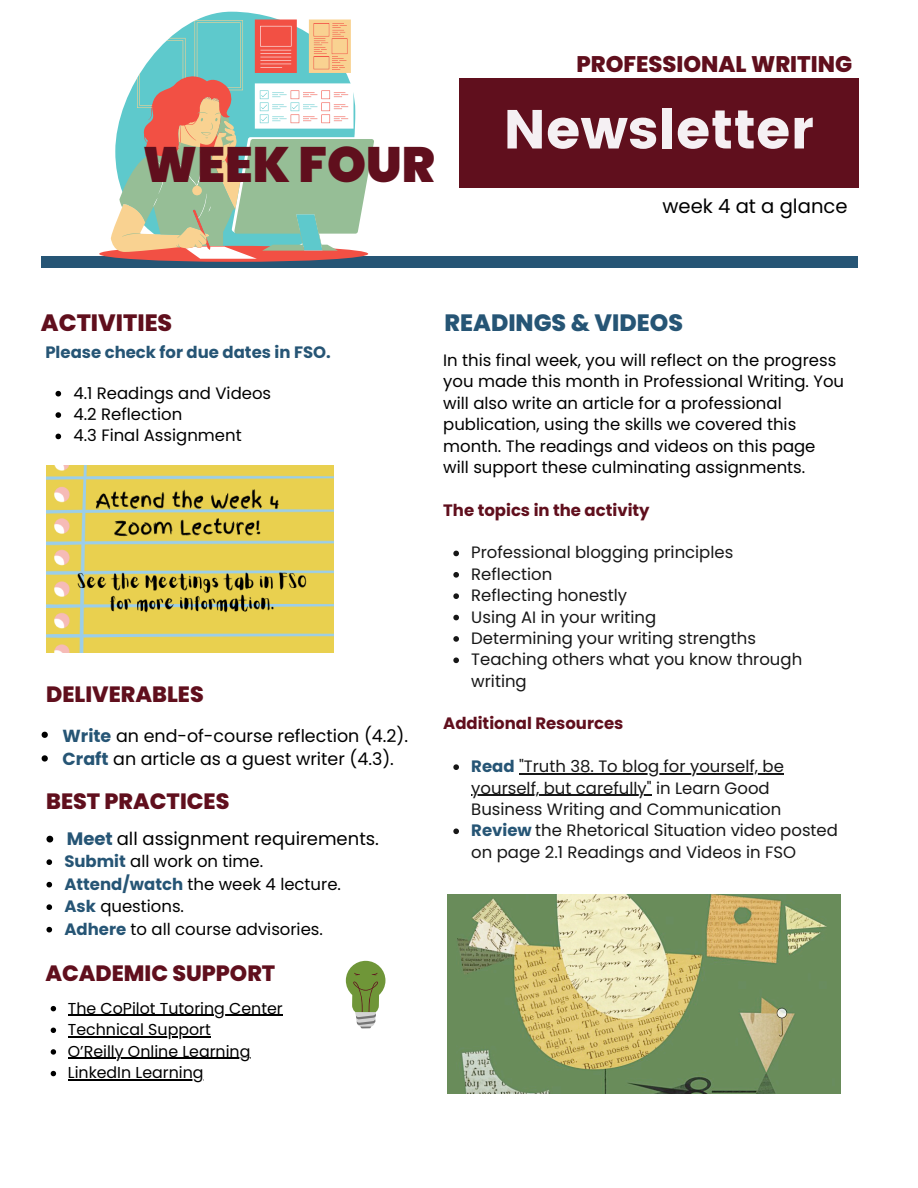
<style>
.page{position:relative;width:918px;height:1188px;background:#fff}
.page>*{position:absolute;margin:0;border:0;box-sizing:border-box;transform-origin:0 0}
.t1{font:54.75px "Poppins";color:#f5f0f3}
.t2{font:900 49.65px "Poppins";color:#600f1d}
.t3{font:800 23.7px "Poppins";color:#265575}
.t4{font:800 23.7px "Poppins";color:#600f1d}
.t5{font:800 22.65px "Poppins";color:#600f1d}
.t6{font:800 22.2px "Poppins";color:#600f1d}
.t7{font:19.65px "Poppins";color:#000}
.t8{font:18px "Poppins";color:#000}
.t9{font:17.4px "Poppins";color:#000}
.t10{font:16.5px/21.3px "Poppins";color:#000}
.t11{font:16.5px/21.3px "Poppins";color:#171717}
.t12{font:700 16.5px "Poppins";color:#600f1d}
.t13{font:700 16.5px "Poppins";color:#265575}
.t14{font:15.75px "Poppins";color:#000}
.s1{font-weight:700;color:#265575}
</style>
<div class="page">
<div style="left:41px;top:256px;width:817px;height:12px;background:#265575"></div>
<div style="left:459px;top:79px;width:399px;height:109px;background:#600f1d"></div>
<svg style="left:346px;top:961px;width:39px;height:67px"></svg>
<svg style="left:196px;top:12px;width:155px;height:8px"></svg>
<svg style="left:99px;top:250px;width:237px;height:12px"></svg>
<svg style="left:153px;top:92px;width:216px;height:167px;fill:#f25044"></svg>
<svg style="left:110px;top:20px;width:241px;height:232px"></svg>
<svg style="left:119px;top:112px;width:255px;height:139px;background:#abc2a5"></svg>
<img style="left:448px;top:894px;width:392px;height:199px">
<img style="left:46px;top:465px;width:287px;height:188px">
<svg style="left:56px;top:391px;width:5px;height:5px"></svg>
<svg style="left:56px;top:412px;width:5px;height:6px"></svg>
<svg style="left:56px;top:434px;width:5px;height:5px"></svg>
<svg style="left:453px;top:551px;width:6px;height:5px"></svg>
<svg style="left:453px;top:572px;width:6px;height:6px"></svg>
<svg style="left:453px;top:593px;width:6px;height:6px"></svg>
<svg style="left:453px;top:615px;width:6px;height:5px"></svg>
<svg style="left:453px;top:636px;width:6px;height:6px"></svg>
<svg style="left:453px;top:657px;width:6px;height:6px"></svg>
<svg style="left:453px;top:764px;width:6px;height:6px"></svg>
<hr style="left:519px;top:773px;width:265px;height:1px;background:#171717">
<hr style="left:471px;top:795px;width:181px;height:1px;background:#171717">
<svg style="left:453px;top:828px;width:6px;height:6px"></svg>
<svg style="left:46px;top:836px;width:7px;height:6px"></svg>
<svg style="left:46px;top:859px;width:6px;height:6px"></svg>
<svg style="left:46px;top:882px;width:6px;height:5px"></svg>
<svg style="left:46px;top:904px;width:6px;height:6px"></svg>
<svg style="left:46px;top:927px;width:6px;height:5px"></svg>
<svg style="left:42px;top:732px;width:6px;height:6px"></svg>
<svg style="left:42px;top:755px;width:6px;height:7px"></svg>
<svg style="left:51px;top:1006px;width:5px;height:5px"></svg>
<hr style="left:68px;top:1015px;width:173px;height:1px;background:#000">
<hr style="left:241px;top:1015px;width:42px;height:1px;background:#000">
<svg style="left:51px;top:1028px;width:5px;height:5px"></svg>
<hr style="left:68px;top:1036px;width:143px;height:1px;background:#000">
<svg style="left:51px;top:1049px;width:5px;height:6px"></svg>
<hr style="left:68px;top:1058px;width:182px;height:1px;background:#000">
<svg style="left:51px;top:1071px;width:5px;height:5px"></svg>
<hr style="left:68px;top:1080px;width:136px;height:1px;background:#000">
<p class="t2" style="left:143px;top:130px;width:294px">WEEK FOUR</p>
<p class="t5" style="left:576px;top:48px;width:277px">PROFESSIONAL WRITING</p>
<p class="t1" style="left:503px;top:98px;width:312px">Newsletter</p>
<p class="t7" style="left:662px;top:192px;width:187px">week 4 at a glance</p>
<h3 class="t4" style="left:41px;top:306px;width:133px">ACTIVITIES</h3>
<h2 class="t13" style="left:45px;top:341px;width:287px">Please check for due dates in FSO.</h2>
<h1 class="t10" style="left:73px;top:382px;width:199px">4.1 Readings and Videos</h1>
<h4 class="t10" style="left:73px;top:404px;width:110px">4.2 Reflection</h4>
<p class="t10" style="left:73px;top:425px;width:170px">4.3 Final Assignment</p>
<h3 class="t6" style="left:46px;top:679px;width:159px">DELIVERABLES</h3>
<p class="t9" style="left:63px;top:723px;width:347px"><span class="s1">Write</span> an end-of-course reflection (4.2).</p>
<h5 class="t9" style="left:63px;top:747px;width:333px"><span class="s1">Craft</span> an article as a guest writer (4.3).</h5>
<h3 class="t6" style="left:46px;top:786px;width:185px">BEST PRACTICES</h3>
<p class="t8" style="left:67px;top:826px;width:314px"><span class="s1">Meet</span> all assignment requirements.</p>
<p class="t10" style="left:64px;top:851px;width:200px"><span class="s1">Submit</span> all work on time.</p>
<p class="t10" style="left:64px;top:873px;width:278px"><span class="s1">Attend/watch</span> the week 4 lecture.</p>
<p class="t10" style="left:64px;top:896px;width:121px"><span class="s1">Ask</span> questions.</p>
<p class="t10" style="left:64px;top:918px;width:260px"><span class="s1">Adhere</span> to all course advisories.</p>
<p class="t6" style="left:45px;top:958px;width:231px">ACADEMIC SUPPORT</p>
<p class="t14" style="left:68px;top:997px;width:216px">The CoPilot Tutoring Center</p>
<p class="t14" style="left:68px;top:1019px;width:144px">Technical Support</p>
<p class="t14" style="left:68px;top:1040px;width:184px">O’Reilly Online Learning</p>
<p class="t14" style="left:68px;top:1062px;width:137px">LinkedIn Learning</p>
<p class="t3" style="left:445px;top:306px;width:240px">READINGS &amp; VIDEOS</p>
<h5 class="t10" style="left:443px;top:350px;width:402px">In this final week, you will reflect on the progress you made this month in Professional Writing. You will also write an article for a professional publication, using the skills we covered this month. The readings and videos on this page will support these culminating assignments.</h5>
<p class="t12" style="left:443px;top:498px;width:208px">The topics in the activity</p>
<p class="t11" style="left:471px;top:542px;width:264px">Professional blogging principles</p>
<p class="t11" style="left:471px;top:563px;width:83px">Reflection</p>
<p class="t11" style="left:471px;top:585px;width:157px">Reflecting honestly</p>
<h3 class="t11" style="left:471px;top:606px;width:186px">Using AI in your writing</h3>
<p class="t11" style="left:471px;top:628px;width:286px">Determining your writing strengths</p>
<p class="t11" style="left:471px;top:649px;width:332px">Teaching others what you know through writing</p>
<p class="t12" style="left:443px;top:712px;width:182px">Additional Resources</p>
<h3 class="t11" style="left:471px;top:756px;width:314px"><span class="s1">Read</span> "Truth 38. To blog for yourself, be</h3>
<p class="t11" style="left:471px;top:777px;width:368px">yourself, but carefully" in Learn Good Business Writing and Communication <span class="s1">Review</span> the Rhetorical Situation video posted on page 2.1 Readings and Videos in FSO</p>
</div>
